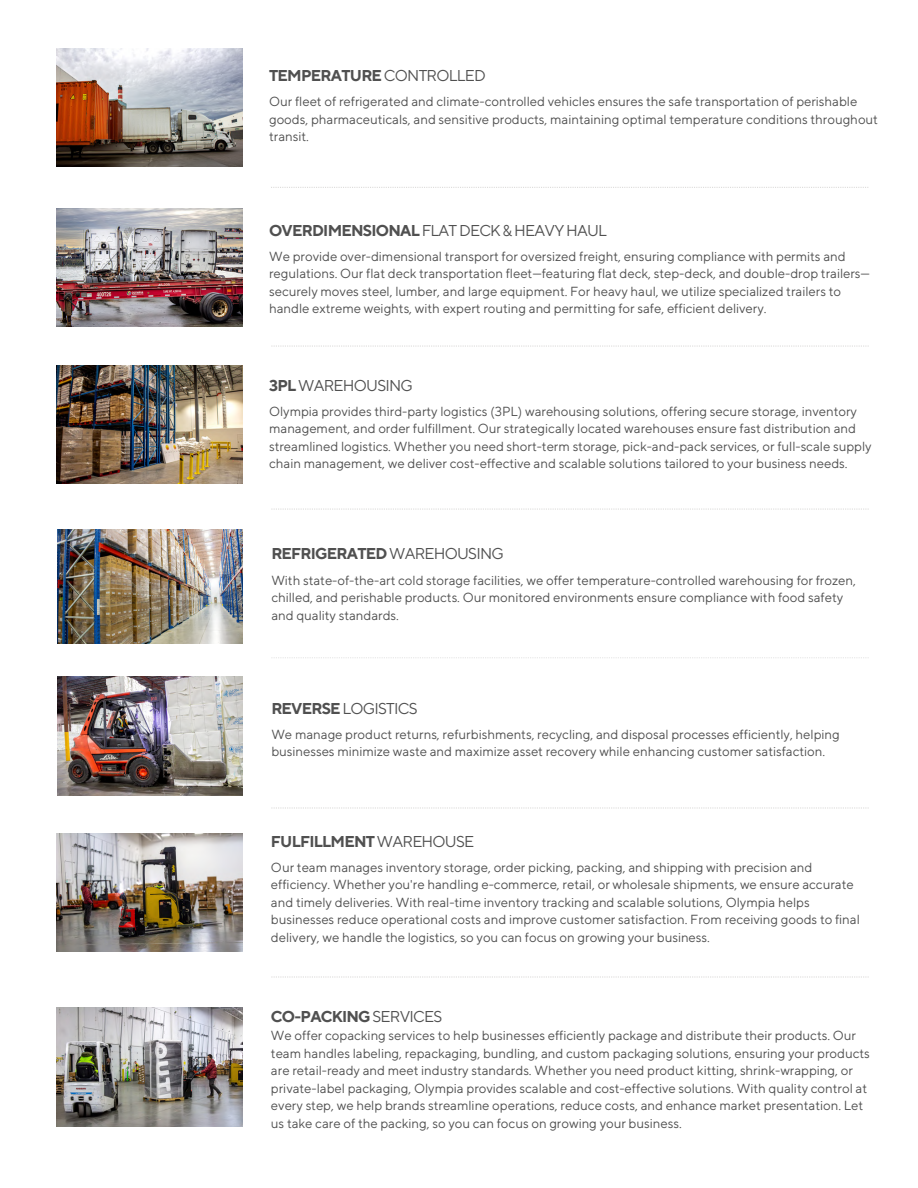
<style>
.page{position:relative;width:918px;height:1188px;background:#fff}
.page>*{position:absolute;margin:0;border:0;box-sizing:border-box;transform-origin:0 0}
.t1{font:700 15.6px "TT Norms Pro";letter-spacing:-.05em;color:#505050}
.t2{font:15.6px "TT Norms Pro";letter-spacing:-.05em;color:#505050}
.t3{font:13.05px/17.5px "TT Norms Pro";color:#505050}
.s1{font-weight:400}
.s2{font-weight:700}
</style>
<div class="page">
<img style="left:57px;top:366px;width:186px;height:118px">
<img style="left:57px;top:48px;width:186px;height:119px">
<img style="left:57px;top:208px;width:186px;height:118px">
<img style="left:57px;top:677px;width:186px;height:118px">
<img style="left:57px;top:1008px;width:186px;height:118px">
<img style="left:57px;top:529px;width:186px;height:115px">
<img style="left:57px;top:833px;width:186px;height:118px">
<svg style="left:271px;top:509px;width:598px;height:1px"></svg>
<svg style="left:271px;top:187px;width:597px;height:1px"></svg>
<svg style="left:271px;top:345px;width:598px;height:2px"></svg>
<svg style="left:271px;top:657px;width:598px;height:1px"></svg>
<svg style="left:271px;top:807px;width:598px;height:2px"></svg>
<svg style="left:271px;top:976px;width:598px;height:2px"></svg>
<p class="t1" style="left:269px;top:66px;width:218px">TEMPERATURE <span class="s1">CONTROLLED</span></p>
<p class="t3" style="left:269px;top:93px;width:610px">Our fleet of refrigerated and climate-controlled vehicles ensures the safe transportation of perishable goods, pharmaceuticals, and sensitive products, maintaining optimal temperature conditions throughout transit.</p>
<p class="t2" style="left:269px;top:221px;width:339px"><span class="s2">OVERDIMENSIONAL</span> FLAT DECK &amp; HEAVY HAUL</p>
<p class="t3" style="left:269px;top:248px;width:602px">We provide over-dimensional transport for oversized freight, ensuring compliance with permits and regulations. Our flat deck transportation fleet—featuring flat deck, step-deck, and double-drop trailers— securely moves steel, lumber, and large equipment. For heavy haul, we utilize specialized trailers to handle extreme weights, with expert routing and permitting for safe, efficient delivery.</p>
<h1 class="t2" style="left:269px;top:376px;width:145px"><span class="s2">3PL</span> WAREHOUSING</h1>
<p class="t3" style="left:269px;top:403px;width:604px">Olympia provides third-party logistics (3PL) warehousing solutions, offering secure storage, inventory management, and order fulfillment. Our strategically located warehouses ensure fast distribution and streamlined logistics. Whether you need short-term storage, pick-and-pack services, or full-scale supply chain management, we deliver cost-effective and scalable solutions tailored to your business needs.</p>
<h1 class="t1" style="left:271px;top:544px;width:234px">REFRIGERATED <span class="s1">WAREHOUSING</span></h1>
<h1 class="t3" style="left:271px;top:572px;width:586px">With state-of-the-art cold storage facilities, we offer temperature-controlled warehousing for frozen, chilled, and perishable products. Our monitored environments ensure compliance with food safety and quality standards.</h1>
<p class="t2" style="left:271px;top:699px;width:148px"><span class="s2">REVERSE</span> LOGISTICS</p>
<p class="t3" style="left:271px;top:726px;width:570px">We manage product returns, refurbishments, recycling, and disposal processes efficiently, helping businesses minimize waste and maximize asset recovery while enhancing customer satisfaction.</p>
<p class="t1" style="left:271px;top:832px;width:205px">FULFILLMENT <span class="s1">WAREHOUSE</span></p>
<p class="t3" style="left:271px;top:859px;width:590px">Our team manages inventory storage, order picking, packing, and shipping with precision and efficiency. Whether you're handling e-commerce, retail, or wholesale shipments, we ensure accurate and timely deliveries. With real-time inventory tracking and scalable solutions, Olympia helps businesses reduce operational costs and improve customer satisfaction. From receiving goods to final delivery, we handle the logistics, so you can focus on growing your business.</p>
<p class="t1" style="left:271px;top:1007px;width:173px">CO-PACKING <span class="s1">SERVICES</span></p>
<p class="t3" style="left:271px;top:1027px;width:600px">We offer copacking services to help businesses efficiently package and distribute their products. Our team handles labeling, repackaging, bundling, and custom packaging solutions, ensuring your products are retail-ready and meet industry standards. Whether you need product kitting, shrink-wrapping, or private-label packaging, Olympia provides scalable and cost-effective solutions. With quality control at every step, we help brands streamline operations, reduce costs, and enhance market presentation. Let us take care of the packing, so you can focus on growing your business.</p>
</div>
